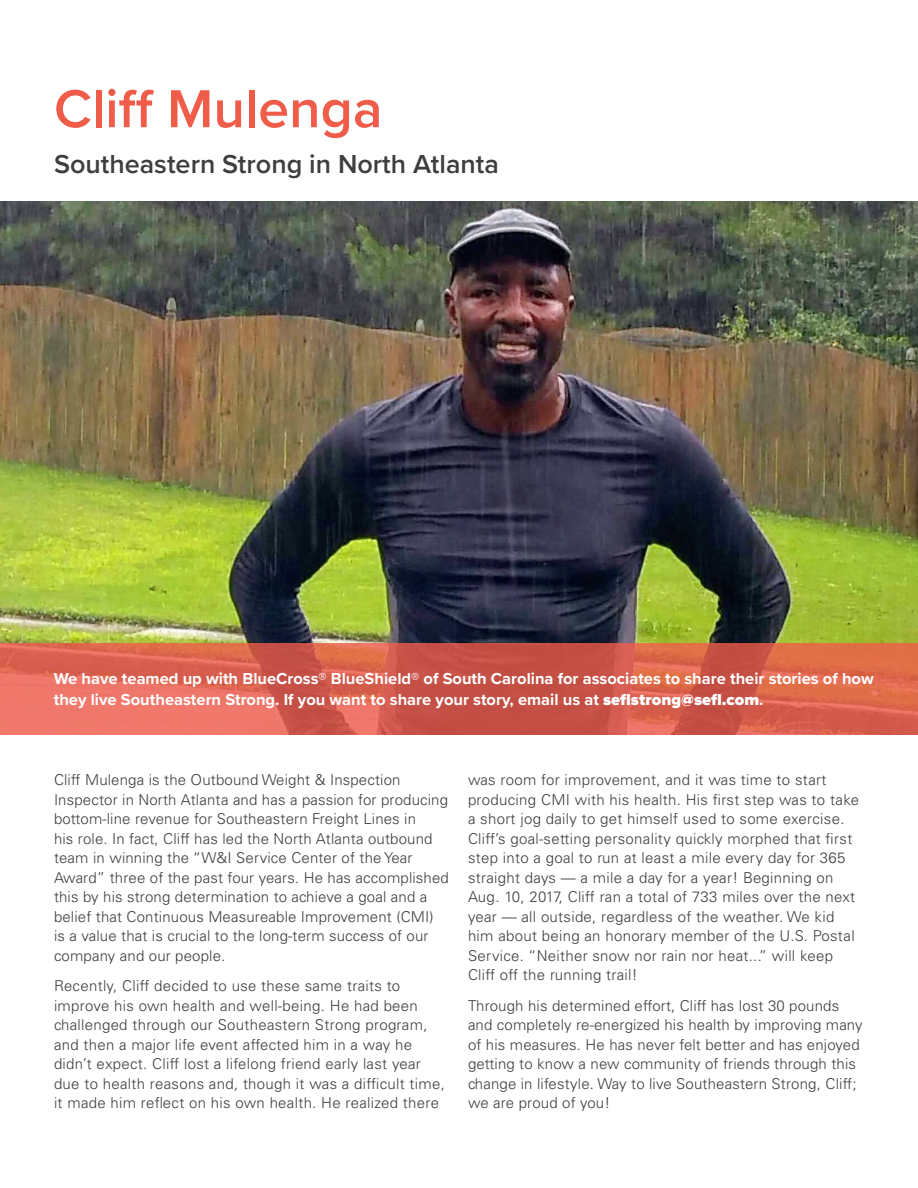
<style>
.page{position:relative;width:918px;height:1188px;background:#fff}
.page>*{position:absolute;margin:0;border:0;box-sizing:border-box;transform-origin:0 0}
.t1{font:600 55.5px "Proxima Nova";color:#f05c4a}
.t2{font:600 27px "Proxima Nova";color:#3e3e3f}
.t3{font:700 16.5px/21px "Proxima Nova";color:#fff}
.t4{font:300 15px/19.5px "Univers LT Std";letter-spacing:.01em;color:#3e3e3f}
.s1{font-weight:900}
</style>
<div class="page">
<img style="left:0;top:202px;width:918px;height:442px">
<svg style="left:0;top:644px;width:918px;height:91px;background:#d76150"></svg>
<p class="t1" style="left:54px;top:67px;width:330px">Cliff Mulenga</p>
<p class="t2" style="left:54px;top:144px;width:446px">Southeastern Strong in North Atlanta</p>
<p class="t3" style="left:54px;top:668px;width:821px">We have teamed up with BlueCross® BlueShield® of South Carolina for associates to share their stories of how they live Southeastern Strong. If you want to share your story, email us at <span class="s1">seflstrong@sefl.com</span>.</p>
<p class="t4" style="left:54px;top:770px;width:396px">Cliff Mulenga is the Outbound Weight &amp; Inspection Inspector in North Atlanta and has a passion for producing bottom-line revenue for Southeastern Freight Lines in<br>his role. In fact, Cliff has led the North Atlanta outbound team in winning the “W&amp;I Service Center of the Year Award” three of the past four years. He has accomplished this by his strong determination to achieve a goal and a belief that Continuous Measureable Improvement (CMI)<br>is a value that is crucial to the long-term success of our company and our people.</p>
<p class="t4" style="left:54px;top:976px;width:392px">Recently, Cliff decided to use these same traits to improve his own health and well-being. He had been challenged through our Southeastern Strong program, and then a major life event affected him in a way he didn’t expect. Cliff lost a lifelong friend early last year due to health reasons and, though it was a difficult time, it made him reflect on his own health. He realized there</p>
<p class="t4" style="left:468px;top:770px;width:393px">was room for improvement, and it was time to start producing CMI with his health. His first step was to take a short jog daily to get himself used to some exercise.<br>Cliff’s goal-setting personality quickly morphed that first step into a goal to run at least a mile every day for 365 straight days — a mile a day for a year! Beginning on Aug. 10, 2017, Cliff ran a total of 733 miles over the next year — all outside, regardless of the weather. We kid him about being an honorary member of the U.S. Postal Service. “Neither snow nor rain nor heat...” will keep Cliff off the running trail!</p>
<p class="t4" style="left:468px;top:995px;width:396px">Through his determined effort, Cliff has lost 30 pounds and completely re-energized his health by improving many of his measures. He has never felt better and has enjoyed getting to know a new community of friends through this change in lifestyle. Way to live Southeastern Strong, Cliff; we are proud of you!</p>
</div>
